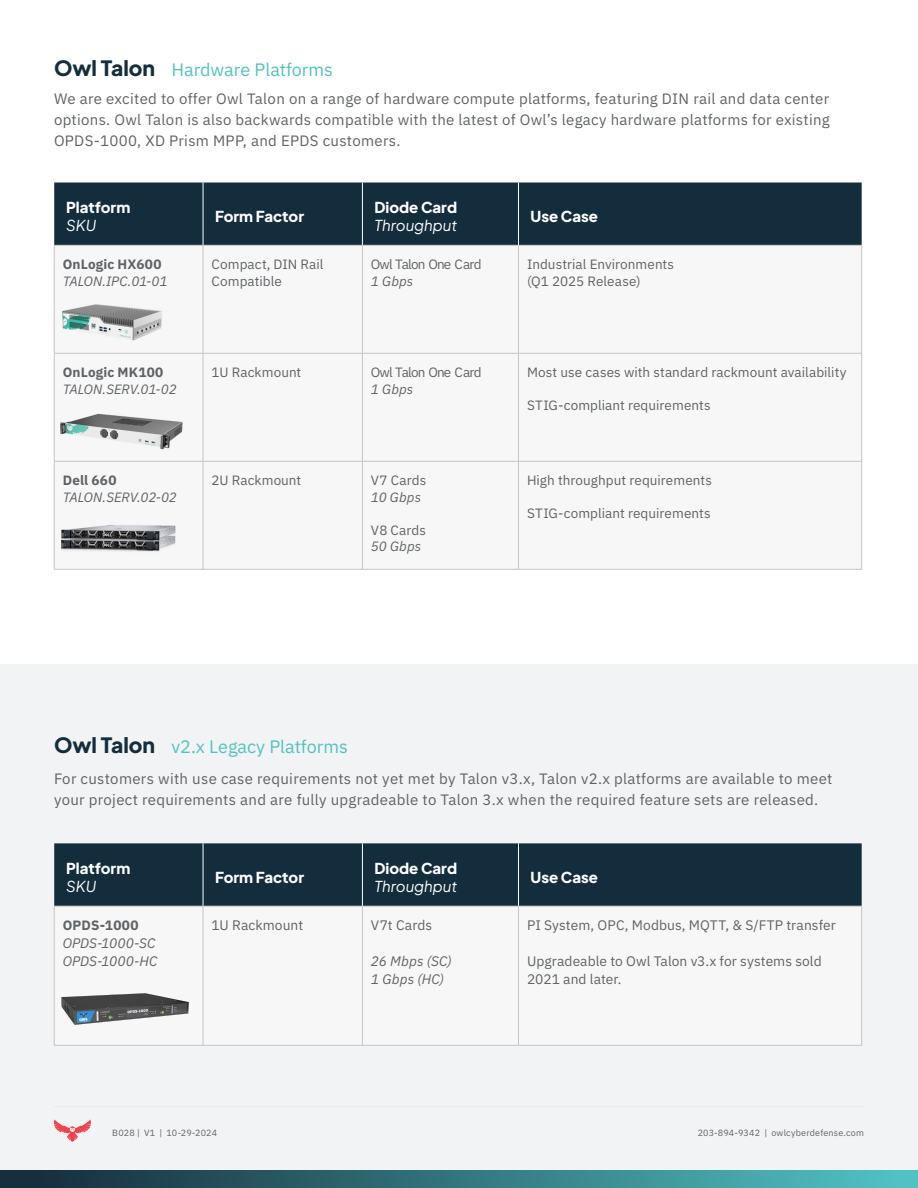
<style>
.page{position:relative;width:918px;height:1188px;background:#fff}
.page>*{position:absolute;margin:0;border:0;box-sizing:border-box;transform-origin:0 0}
.t1{font:800 21px "Plus Jakarta Sans";color:#142d3d}
.Body{font:18px "IBM Plex Sans";color:#52c2c1}
.Body_-_indent{font:15px/21px "IBM Plex Sans";letter-spacing:.02em;color:#5f6365;text-align:justify}
.t2{font:800 15px/18px "Plus Jakarta Sans";color:#fff}
.t3{font:italic 15px/18px "Plus Jakarta Sans";color:#fff}
.t4{font:13.8px/17.9px "IBM Plex Sans";letter-spacing:.005em;color:#5f6365}
.t5{font:italic 13.8px "IBM Plex Sans";letter-spacing:.005em;color:#5f6365}
.t6{font:13.5px/16.5px "IBM Plex Sans";letter-spacing:.005em;color:#5f6365}
.t7{font:italic 13.5px "IBM Plex Sans";letter-spacing:-.005em;color:#5f6365}
.t8{font:700 13.5px "IBM Plex Sans";letter-spacing:.015em;color:#5f6365}
.t9{font:13.5px "IBM Plex Sans";letter-spacing:-.065em;color:#5f6365}
.t10{font:9px "IBM Plex Sans";letter-spacing:.02em;color:#5f6365}
.s1{font-weight:400;font-style:italic}
.s2{font-weight:800;font-style:normal}
</style>
<div class="page">
<div style="left:0;top:664px;width:918px;height:507px;background:#f2f3f4"></div>
<div style="left:54px;top:183px;width:808px;height:62px;background:#142d3d"></div>
<svg style="left:55px;top:246px;width:806px;height:323px"></svg>
<hr style="left:203px;top:183px;width:1px;height:62px;background:#fcfcfc">
<hr style="left:362px;top:183px;width:1px;height:62px;background:#fcfcfc">
<hr style="left:518px;top:183px;width:1px;height:62px;background:#fcfcfc">
<hr style="left:54px;top:245px;width:149px;height:1px;background:#c7c4c3">
<hr style="left:54px;top:246px;width:1px;height:107px;background:#c7c4c3">
<hr style="left:203px;top:245px;width:159px;height:1px;background:#c7c4c3">
<hr style="left:203px;top:246px;width:1px;height:107px;background:#c7c4c3">
<hr style="left:362px;top:245px;width:156px;height:1px;background:#c7c4c3">
<hr style="left:362px;top:246px;width:1px;height:107px;background:#c7c4c3">
<hr style="left:518px;top:245px;width:344px;height:1px;background:#c7c4c3">
<hr style="left:518px;top:246px;width:1px;height:107px;background:#c7c4c3">
<hr style="left:861px;top:246px;width:1px;height:107px;background:#c7c4c3">
<hr style="left:54px;top:353px;width:149px;height:1px;background:#c7c4c3">
<hr style="left:54px;top:354px;width:1px;height:107px;background:#c7c4c3">
<hr style="left:203px;top:353px;width:159px;height:1px;background:#c7c4c3">
<hr style="left:203px;top:354px;width:1px;height:107px;background:#c7c4c3">
<hr style="left:362px;top:353px;width:156px;height:1px;background:#c7c4c3">
<hr style="left:362px;top:354px;width:1px;height:107px;background:#c7c4c3">
<hr style="left:518px;top:353px;width:344px;height:1px;background:#c7c4c3">
<hr style="left:518px;top:354px;width:1px;height:107px;background:#c7c4c3">
<hr style="left:861px;top:354px;width:1px;height:107px;background:#c7c4c3">
<hr style="left:54px;top:461px;width:149px;height:1px;background:#c7c4c3">
<hr style="left:54px;top:462px;width:1px;height:107px;background:#c7c4c3">
<hr style="left:203px;top:461px;width:159px;height:1px;background:#c7c4c3">
<hr style="left:203px;top:462px;width:1px;height:107px;background:#c7c4c3">
<hr style="left:362px;top:461px;width:156px;height:1px;background:#c7c4c3">
<hr style="left:362px;top:462px;width:1px;height:107px;background:#c7c4c3">
<hr style="left:518px;top:461px;width:344px;height:1px;background:#c7c4c3">
<hr style="left:518px;top:462px;width:1px;height:107px;background:#c7c4c3">
<hr style="left:861px;top:462px;width:1px;height:107px;background:#c7c4c3">
<hr style="left:54px;top:569px;width:149px;height:1px;background:#c7c4c3">
<hr style="left:203px;top:569px;width:159px;height:1px;background:#c7c4c3">
<hr style="left:362px;top:569px;width:156px;height:1px;background:#c7c4c3">
<hr style="left:518px;top:569px;width:344px;height:1px;background:#c7c4c3">
<div style="left:54px;top:843px;width:808px;height:63px;background:#142d3d"></div>
<hr style="left:203px;top:843px;width:1px;height:63px;background:#fcfcfc">
<hr style="left:362px;top:843px;width:1px;height:63px;background:#fcfcfc">
<hr style="left:518px;top:843px;width:1px;height:63px;background:#fcfcfc">
<hr style="left:54px;top:906px;width:149px;height:1px;background:#c7c4c3">
<hr style="left:54px;top:906px;width:1px;height:139px;background:#c7c4c3">
<hr style="left:203px;top:906px;width:159px;height:1px;background:#c7c4c3">
<hr style="left:203px;top:906px;width:1px;height:139px;background:#c7c4c3">
<hr style="left:362px;top:906px;width:156px;height:1px;background:#c7c4c3">
<hr style="left:362px;top:906px;width:1px;height:139px;background:#c7c4c3">
<hr style="left:518px;top:906px;width:344px;height:1px;background:#c7c4c3">
<hr style="left:518px;top:906px;width:1px;height:139px;background:#c7c4c3">
<hr style="left:861px;top:906px;width:1px;height:139px;background:#c7c4c3">
<hr style="left:54px;top:1045px;width:149px;height:1px;background:#c7c4c3">
<hr style="left:203px;top:1045px;width:159px;height:1px;background:#c7c4c3">
<hr style="left:362px;top:1045px;width:156px;height:1px;background:#c7c4c3">
<hr style="left:518px;top:1045px;width:344px;height:1px;background:#c7c4c3">
<img style="left:60px;top:302px;width:108px;height:38px">
<img style="left:60px;top:410px;width:123px;height:41px">
<img style="left:61px;top:519px;width:115px;height:34px">
<img style="left:61px;top:993px;width:127px;height:32px">
<hr style="left:54px;top:1106px;width:810px;height:1px;background:#ebebeb">
<svg style="left:54px;top:1119px;width:37px;height:23px"></svg>
<div style="left:0;top:1171px;width:918px;height:17px;background:linear-gradient(to right,#152838,#52c4c4)"></div>
<svg style="left:917px;top:1171px;width:1px;height:17px"></svg>
<h1 class="t1" style="left:54px;top:49px;width:103px">Owl Talon</h1>
<p class="Body" style="left:171px;top:56px;width:163px">Hardware Platforms</p>
<p class="Body_-_indent" style="left:54px;top:87px;width:777px">We are excited to offer Owl Talon on a range of hardware compute platforms, featuring DIN rail and data center options. Owl Talon is also backwards compatible with the latest of Owl’s legacy hardware platforms for existing OPDS-1000, XD Prism MPP, and EPDS customers.</p>
<p class="t2" style="left:66px;top:196px;width:66px">Platform<br><span class="s1">SKU</span></p>
<p class="t2" style="left:215px;top:205px;width:91px">Form Factor</p>
<p class="t3" style="left:374px;top:197px;width:84px"><span class="s2">Diode Card<br></span>Throughput</p>
<p class="t2" style="left:531px;top:205px;width:69px">Use Case</p>
<p class="t8" style="left:63px;top:254px;width:100px">OnLogic HX600</p>
<p class="t7" style="left:63px;top:271px;width:106px">TALON.IPC.01-01</p>
<p class="t6" style="left:212px;top:255px;width:113px">Compact, DIN Rail<br>Compatible</p>
<p class="t9" style="left:371px;top:254px;width:112px">Owl Talon One Card</p>
<p class="t6" style="left:527px;top:255px;width:149px">Industrial Environments</p>
<p class="t6" style="left:527px;top:272px;width:115px">(Q1 2025 Release)</p>
<p class="t7" style="left:371px;top:271px;width:44px">1 Gbps</p>
<p class="t8" style="left:63px;top:362px;width:102px">OnLogic MK100</p>
<p class="t7" style="left:63px;top:379px;width:116px">TALON.SERV.01-02</p>
<p class="t8" style="left:63px;top:470px;width:55px">Dell 660</p>
<p class="t7" style="left:63px;top:487px;width:116px">TALON.SERV.02-02</p>
<p class="t6" style="left:212px;top:363px;width:91px">1U Rackmount</p>
<p class="t9" style="left:371px;top:362px;width:112px">Owl Talon One Card</p>
<p class="t7" style="left:371px;top:379px;width:44px">1 Gbps</p>
<p class="t6" style="left:212px;top:471px;width:91px">2U Rackmount</p>
<p class="t6" style="left:371px;top:471px;width:57px">V7 Cards</p>
<p class="t7" style="left:371px;top:487px;width:52px">10 Gbps</p>
<p class="t6" style="left:371px;top:521px;width:57px">V8 Cards</p>
<p class="t7" style="left:371px;top:536px;width:52px">50 Gbps</p>
<p class="t6" style="left:527px;top:363px;width:321px">Most use cases with standard rackmount availability</p>
<p class="t6" style="left:527px;top:396px;width:185px">STIG-compliant requirements</p>
<p class="t6" style="left:527px;top:471px;width:187px">High throughput requirements</p>
<p class="t6" style="left:527px;top:504px;width:185px">STIG-compliant requirements</p>
<h1 class="t1" style="left:54px;top:726px;width:103px">Owl Talon</h1>
<p class="Body" style="left:171px;top:733px;width:178px">v2.x Legacy Platforms</p>
<p class="Body_-_indent" style="left:54px;top:767px;width:780px">For customers with use case requirements not yet met by Talon v3.x, Talon v2.x platforms are available to meet your project requirements and are fully upgradeable to Talon 3.x when the required feature sets are released.</p>
<p class="t2" style="left:66px;top:857px;width:66px">Platform<br><span class="s1">SKU</span></p>
<p class="t2" style="left:215px;top:866px;width:91px">Form Factor</p>
<p class="t3" style="left:374px;top:857px;width:84px"><span class="s2">Diode Card<br></span>Throughput</p>
<p class="t2" style="left:531px;top:866px;width:69px">Use Case</p>
<p class="t8" style="left:63px;top:915px;width:77px">OPDS-1000</p>
<p class="t5" style="left:63px;top:933px;width:94px">OPDS-1000-SC</p>
<p class="t5" style="left:63px;top:950px;width:96px">OPDS-1000-HC</p>
<p class="t4" style="left:212px;top:915px;width:93px">1U Rackmount</p>
<p class="t4" style="left:371px;top:915px;width:63px">V7t Cards</p>
<p class="t5" style="left:371px;top:951px;width:82px">26 Mbps (SC)</p>
<p class="t5" style="left:371px;top:969px;width:74px">1 Gbps (HC)</p>
<p class="t4" style="left:527px;top:915px;width:311px">PI System, OPC, Modbus, MQTT, &amp; S/FTP transfer</p>
<p class="t4" style="left:527px;top:951px;width:296px">Upgradeable to Owl Talon v3.x for systems sold<br>2021 and later.</p>
<p class="t10" style="left:112px;top:1126px;width:106px">B028 | V1 | 10-29-2024</p>
<p class="t10" style="left:698px;top:1126px;width:168px">203-894-9342 | owlcyberdefense.com</p>
</div>
